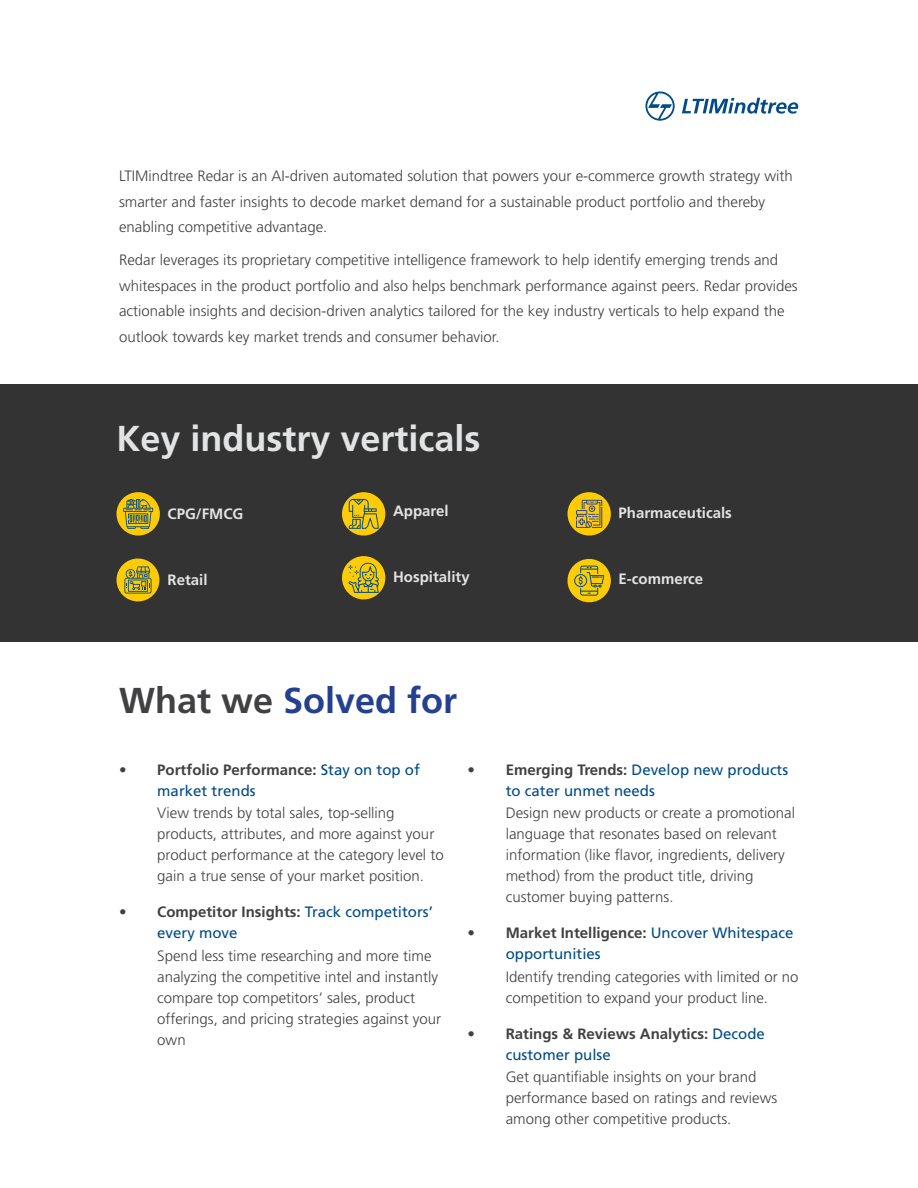
<style>
.page{position:relative;width:918px;height:1188px;background:#fff}
.page>*{position:absolute;margin:0;border:0;box-sizing:border-box;transform-origin:0 0}
.t1{font:700 36px "Frutiger LT Pro";color:#e2e3e4}
.t2{font:700 36px "Frutiger LT Pro";color:#25408f}
.t3{font:300 15px/21px "Frutiger LT Pro";color:#414042}
.t4{font:15px/21px "Frutiger LT Pro";color:#004b88}
.t5{font:700 15px "Frutiger LT Pro";color:#e2e3e4}
.t6{font:700 15px/21px "Frutiger LT Pro";color:#414042}
.s1{color:#414042}
.s2{font-weight:300;color:#414042}
.s3{font-weight:700;color:#414042}
.s4{font-weight:400;color:#004b88}
</style>
<div class="page">
<div style="left:0;top:384px;width:918px;height:258px;background:#333"></div>
<hr style="left:917px;top:779px;width:1px;height:113px;background:#333">
<svg style="left:645px;top:92px;width:30px;height:29px"></svg>
<svg style="left:682px;top:98px;width:116px;height:16px"></svg>
<div style="left:117px;top:492px;width:43px;height:44px;background:#ffcb05;border-radius:50%"></div>
<svg style="left:123px;top:499px;width:30px;height:30px"></svg>
<div style="left:117px;top:559px;width:42px;height:42px;background:#ffcb05;border-radius:50%"></div>
<svg style="left:124px;top:566px;width:28px;height:28px"></svg>
<div style="left:342px;top:492px;width:43px;height:44px;background:#ffcb05;border-radius:50%"></div>
<svg style="left:349px;top:499px;width:30px;height:30px"></svg>
<div style="left:342px;top:556px;width:43px;height:43px;background:#ffcb05;border-radius:50%"></div>
<svg style="left:349px;top:562px;width:30px;height:31px"></svg>
<svg style="left:567px;top:492px;width:44px;height:44px"></svg>
<svg style="left:576px;top:500px;width:26px;height:28px"></svg>
<div style="left:567px;top:559px;width:44px;height:43px;background:#ffcb05;border-radius:50%"></div>
<svg style="left:574px;top:566px;width:30px;height:30px"></svg>
<p class="t3" style="left:119px;top:164px;width:675px;line-height:25.5px">LTIMindtree Redar is an AI-driven automated solution that powers your e-commerce growth strategy with smarter and faster insights to decode market demand for a sustainable product portfolio and thereby enabling competitive advantage.</p>
<p class="t3" style="left:119px;top:248px;width:680px;line-height:25.5px">Redar leverages its proprietary competitive intelligence framework to help identify emerging trends and whitespaces in the product portfolio and also helps benchmark performance against peers. Redar provides actionable insights and decision-driven analytics tailored for the key industry verticals to help expand the outlook towards key market trends and consumer behavior.</p>
<h1 class="t1" style="left:117px;top:418px;width:366px">Key industry verticals</h1>
<p class="t5" style="left:168px;top:505px;width:77px">CPG/FMCG</p>
<p class="t5" style="left:168px;top:571px;width:42px">Retail</p>
<p class="t5" style="left:393px;top:502px;width:57px">Apparel</p>
<p class="t5" style="left:393px;top:568px;width:78px">Hospitality</p>
<h1 class="t2" style="left:119px;top:679px;width:340px"><span class="s1">What we</span> Solved for</h1>
<p class="t5" style="left:619px;top:504px;width:115px">Pharmaceuticals</p>
<p class="t5" style="left:619px;top:570px;width:86px">E-commerce</p>
<p class="t4" style="left:157px;top:759px;width:264px;text-indent:-38px"><span class="s2">•</span> <span class="s3">Portfolio Performance:</span> Stay on top of market trends</p>
<p class="t3" style="left:157px;top:803px;width:288px">View trends by total sales, top-selling products, attributes, and more against your product performance at the category level to gain a true sense of your market position.</p>
<p class="t4" style="left:157px;top:902px;width:277px;text-indent:-38px"><span class="s3">• Competitor Insights:</span> Track competitors’ every move</p>
<p class="t3" style="left:157px;top:945px;width:285px">Spend less time researching and more time analyzing the competitive intel and instantly compare top competitors’ sales, product offerings, and pricing strategies against your own</p>
<p class="t4" style="left:506px;top:759px;width:284px;text-indent:-38px"><span class="s3">• Emerging Trends:</span> Develop new products to cater unmet needs</p>
<p class="t3" style="left:506px;top:803px;width:291px">Design new products or create a promotional language that resonates based on relevant information (like flavor, ingredients, delivery method) from the product title, driving customer buying patterns.</p>
<p class="t4" style="left:506px;top:923px;width:289px;text-indent:-38px"><span class="s3">• Market Intelligence:</span> Uncover Whitespace opportunities</p>
<p class="t3" style="left:506px;top:966px;width:294px">Identify trending categories with limited or no competition to expand your product line.</p>
<p class="t6" style="left:506px;top:1023px;width:261px;text-indent:-38px">• Ratings &amp; Reviews Analytics: <span class="s4">Decode customer pulse</span></p>
<p class="t3" style="left:506px;top:1067px;width:273px">Get quantifiable insights on your brand performance based on ratings and reviews among other competitive products.</p>
</div>
